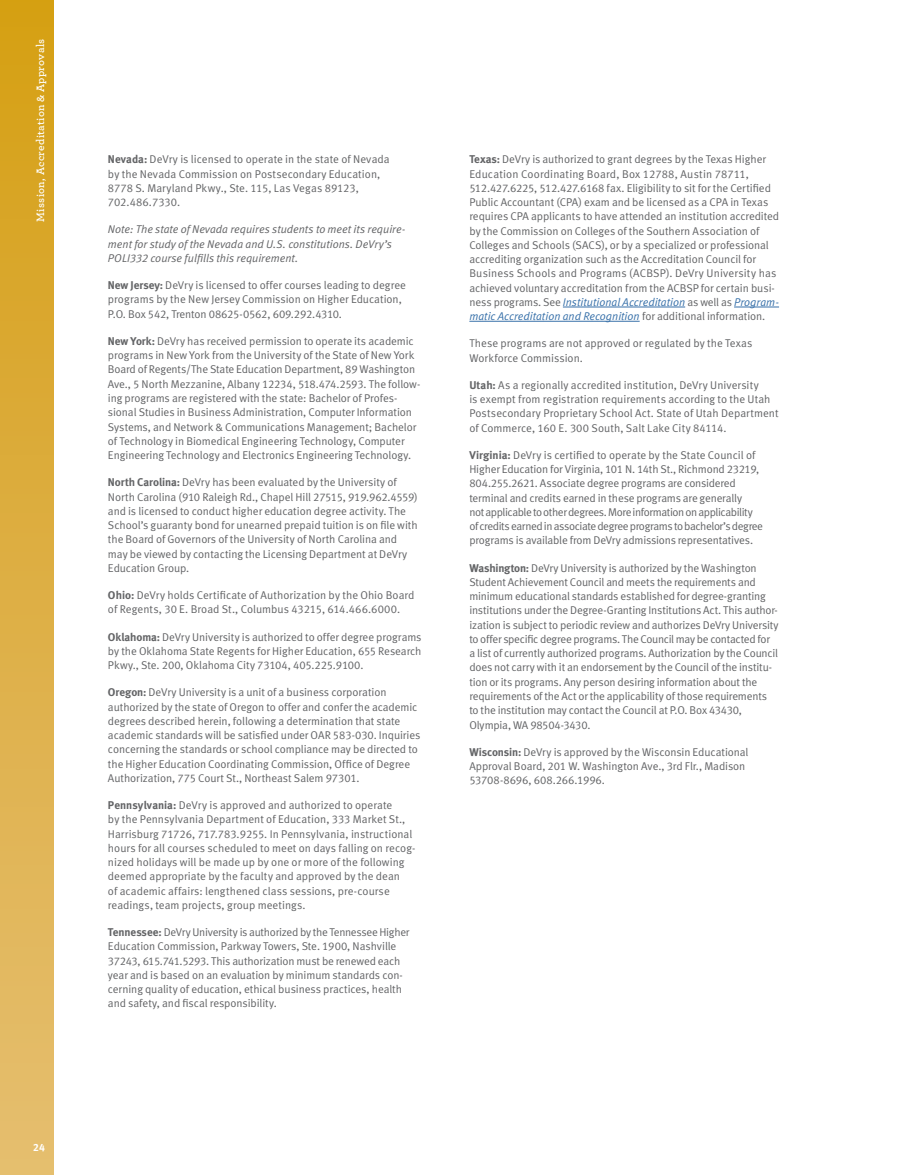
<style>
.page{position:relative;width:918px;height:1175px;background:#fff}
.page>*{position:absolute;margin:0;border:0;box-sizing:border-box;transform-origin:0 0}
.t1{font:11.25px/14.2px "Meta Normal LF";letter-spacing:-.005em;color:#636466}
.t2{font:italic 11.25px/14.2px "Meta Normal LF";color:#636466}
.t3{font:600 11.25px "Archer";letter-spacing:.025em;color:#fff}
.t4{font:10.5px "Meta Bold LF";color:#fff}
.s1{font-family:"Meta Bold LF"}
.s2{font-style:italic;color:#3770a9}
</style>
<div class="page">
<div style="left:0;top:0;width:54px;height:1174px;background:linear-gradient(to bottom,#d5a015,#e5be71)"></div>
<hr style="left:563px;top:307px;width:122px;height:1px;background:#3770a9">
<hr style="left:734px;top:307px;width:45px;height:1px;background:#3770a9">
<hr style="left:469px;top:321px;width:171px;height:1px;background:#3770a9">
<p class="t3" style="left:32px;top:222px;width:185px;rotate:-90deg">Mission, Accreditation &amp; Approvals</p>
<p class="t4" style="left:33px;top:1141px;width:13px">24</p>
<p class="t1" style="left:108px;top:152px;width:283px"><span class="s1">Nevada:</span> DeVry is licensed to operate in the state of Nevada by the Nevada Commission on Postsecondary Education, 8778 S. Maryland Pkwy., Ste. 115, Las Vegas 89123, 702.486.7330.</p>
<p class="t2" style="left:108px;top:222px;width:299px">Note: The state of Nevada requires students to meet its require&shy;ment for study of the Nevada and U.S. constitutions. DeVry’s<br>POLI332 course fulfills this requirement.</p>
<p class="t1" style="left:108px;top:278px;width:299px"><span class="s1">New Jersey:</span> DeVry is licensed to offer courses leading to degree programs by the New Jersey Commission on Higher Education,<br>P.O. Box 542, Trenton 08625-0562, 609.292.4310.</p>
<p class="t1" style="left:108px;top:334px;width:314px"><span class="s1">New York:</span> DeVry has received permission to operate its academic programs in New York from the University of the State of New York Board of Regents/The State Education Department, 89 Washington Ave., 5 North Mezzanine, Albany 12234, 518.474.2593. The follow&shy;ing programs are registered with the state: Bachelor of Profes&shy;sional Studies in Business Administration, Computer Information Systems, and Network &amp; Communications Management; Bachelor of Technology in Biomedical Engineering Technology, Computer Engineering Technology and Electronics Engineering Technology.</p>
<p class="t1" style="left:108px;top:475px;width:311px"><span class="s1">North Carolina:</span> DeVry has been evaluated by the University of North Carolina (910 Raleigh Rd., Chapel Hill 27515, 919.962.4559) and is licensed to conduct higher education degree activity. The School’s guaranty bond for unearned prepaid tuition is on file with the Board of Governors of the University of North Carolina and may be viewed by contacting the Licensing Department at DeVry Education Group.</p>
<p class="t1" style="left:108px;top:588px;width:308px"><span class="s1">Ohio:</span> DeVry holds Certificate of Authorization by the Ohio Board of Regents, 30 E. Broad St., Columbus 43215, 614.466.6000.</p>
<p class="t1" style="left:108px;top:629px;width:315px;text-align:justify"><span class="s1">Oklahoma:</span> DeVry University is authorized to offer degree programs by the Oklahoma State Regents for Higher Education, 655 Research Pkwy., Ste. 200, Oklahoma City 73104, 405.225.9100.</p>
<p class="t1" style="left:108px;top:685px;width:314px"><span class="s1">Oregon:</span> DeVry University is a unit of a business corporation authorized by the state of Oregon to offer and confer the academic degrees described herein, following a determination that state academic standards will be satisfied under OAR 583-030. Inquiries concerning the standards or school compliance may be directed to the Higher Education Coordinating Commission, Office of Degree Authorization, 775 Court St., Northeast Salem 97301.</p>
<p class="t1" style="left:108px;top:798px;width:309px"><span class="s1">Pennsylvania:</span> DeVry is approved and authorized to operate<br>by the Pennsylvania Department of Education, 333 Market St., Harrisburg 71726, 717.783.9255. In Pennsylvania, instructional hours for all courses scheduled to meet on days falling on recog&shy;nized holidays will be made up by one or more of the following deemed appropriate by the faculty and approved by the dean<br>of academic affairs: lengthened class sessions, pre-course readings, team projects, group meetings.</p>
<p class="t1" style="left:108px;top:925px;width:303px"><span class="s1">Tennessee:</span> DeVry University is authorized by the Tennessee Higher Education Commission, Parkway Towers, Ste. 1900, Nashville 37243, 615.741.5293. This authorization must be renewed each year and is based on an evaluation by minimum standards con&shy;cerning quality of education, ethical business practices, health and safety, and fiscal responsibility.</p>
<p class="t1" style="left:469px;top:152px;width:311px"><span class="s1">Texas:</span> DeVry is authorized to grant degrees by the Texas Higher Education Coordinating Board, Box 12788, Austin 78711, 512.427.6225, 512.427.6168 fax. Eligibility to sit for the Certified Public Accountant (CPA) exam and be licensed as a CPA in Texas requires CPA applicants to have attended an institution accredited by the Commission on Colleges of the Southern Association of Colleges and Schools (SACS), or by a specialized or professional accrediting organization such as the Accreditation Council for Business Schools and Programs (ACBSP). DeVry University has achieved voluntary accreditation from the ACBSP for certain busi&shy;ness programs. See <span class="s2">Institutional Accreditation</span> as well as <span class="s2">Program&shy;matic Accreditation and Recognition</span> for additional information.</p>
<p class="t1" style="left:469px;top:336px;width:285px">These programs are not approved or regulated by the Texas<br>Workforce Commission.</p>
<p class="t1" style="left:469px;top:378px;width:311px"><span class="s1">Utah:</span> As a regionally accredited institution, DeVry University<br>is exempt from registration requirements according to the Utah Postsecondary Proprietary School Act. State of Utah Department of Commerce, 160 E. 300 South, Salt Lake City 84114.</p>
<p class="t1" style="left:469px;top:448px;width:295px"><span class="s1">Virginia:</span> DeVry is certified to operate by the State Council of Higher Education for Virginia, 101 N. 14th St., Richmond 23219, 804.255.2621. Associate degree programs are considered terminal and credits earned in these programs are generally<br>not applicable to other degrees. More information on applicability of credits earned in associate degree programs to bachelor’s degree programs is available from DeVry admissions representatives.</p>
<p class="t1" style="left:469px;top:560px;width:311px"><span class="s1">Washington:</span> DeVry University is authorized by the Washington Student Achievement Council and meets the requirements and minimum educational standards established for degree-granting institutions under the Degree-Granting Institutions Act. This author&shy;ization is subject to periodic review and authorizes DeVry University to offer specific degree programs. The Council may be contacted for a list of currently authorized programs. Authorization by the Council does not carry with it an endorsement by the Council of the institu&shy;tion or its programs. Any person desiring information about the requirements of the Act or the applicability of those requirements to the institution may contact the Council at P.O. Box 43430, Olympia, WA 98504-3430.</p>
<p class="t1" style="left:469px;top:744px;width:281px"><span class="s1">Wisconsin:</span> DeVry is approved by the Wisconsin Educational<br>Approval Board, 201 W. Washington Ave., 3rd Flr., Madison<br>53708-8696, 608.266.1996.</p>
</div>
